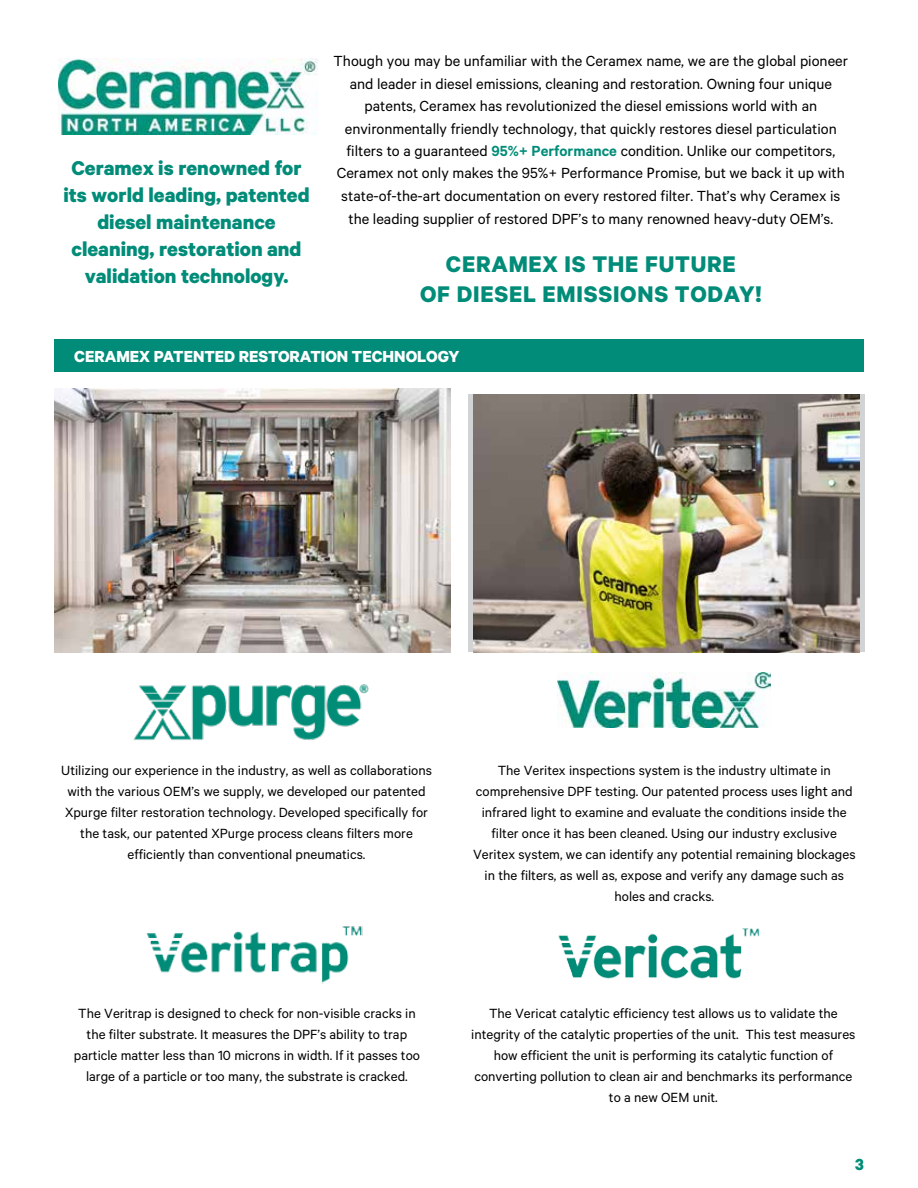
<style>
.page{position:relative;width:918px;height:1188px;background:#fff}
.page>*{position:absolute;margin:0;border:0;box-sizing:border-box;transform-origin:0 0}
.t1{font:700 25.5px/30px "Calibre";letter-spacing:.03em;color:#008c78;text-align:center}
.t2{font:700 22.5px/27px "Calibre";color:#008c78;text-align:center}
.t3{font:700 18px "Calibre";color:#fff}
.t4{font:700 18px "Calibre";color:#008c78}
.t5{font:16.5px/22.5px "Calibre";color:#000;text-align:center}
.t6{font:15px/21px "Calibre";color:#000;text-align:center}
.s1{font-weight:600;color:#008c78}
.s2{font-family:"Calibri"}
</style>
<div class="page">
<img style="left:558px;top:672px;width:213px;height:56px">
<img style="left:59px;top:58px;width:259px;height:77px">
<div style="left:54px;top:339px;width:810px;height:33px;background:#008c78"></div>
<img style="left:133px;top:684px;width:236px;height:56px">
<img style="left:558px;top:928px;width:202px;height:51px">
<img style="left:146px;top:926px;width:217px;height:58px">
<img style="left:55px;top:388px;width:396px;height:264px">
<div style="left:468px;top:395px;width:397px;height:257px;background:#d1d3d4"></div>
<img style="left:473px;top:395px;width:387px;height:257px">
<h2 class="t2" style="left:63px;top:154px;width:248px">Ceramex is renowned for its world leading, patented diesel maintenance cleaning, restoration and validation technology.</h2>
<p class="t5" style="left:334px;top:49px;width:516px">Though you may be unfamiliar with the Ceramex name, we are the global pioneer and leader in diesel emissions, cleaning and restoration. Owning four unique patents, Ceramex has revolutionized the diesel emissions world with an environmentally friendly technology, that quickly restores diesel particulation filters to a guaranteed <span class="s1">95%+ Performance</span> condition. Unlike our competitors, Ceramex not only makes the 95%+ Performance <span class="s2">P</span>romise, but we back it up with state-of-the-art documentation on every restored filter. That’s why Ceramex is the leading supplier of restored DPF’s to many renowned heavy-duty OEM’s.</p>
<h1 class="t1" style="left:420px;top:248px;width:343px">CERAMEX IS THE FUTURE<br>OF DIESEL EMISSIONS TODAY!</h1>
<p class="t3" style="left:74px;top:346px;width:387px">CERAMEX PATENTED RESTORATION TECHNOLOGY</p>
<p class="t6" style="left:61px;top:760px;width:372px">Utilizing our experience in the industry, as well as collaborations with the various OEM’s we supply, we developed our patented Xpurge filter restoration technology. Developed specifically for the task, our patented XPurge process cleans filters more efficiently than conventional pneumatics.</p>
<p class="t6" style="left:476px;top:760px;width:378px;line-height:20.2px">The Veritex inspections system is the industry ultimate in comprehensive DPF testing. Our patented process uses <span class="s2">light</span> and</p>
<p class="t6" style="left:482px;top:802px;width:367px;line-height:20.2px">infrared light to examine and evaluate the conditions inside the filter once it has been cleaned. Using <span class="s2">our</span> industry exclusive</p>
<p class="t6" style="left:473px;top:844px;width:384px">Veritex system, we can identify any potential remaining blockages in the filters, as well as, expose and verify any damage such as holes and cracks.</p>
<p class="t6" style="left:74px;top:1002px;width:348px">The Veritrap is designe<span class="s2">d</span> to check for non-visible cracks in the filter substrate. It measures the DPF’s ability to trap particle matter less than 10 microns in width. If it passes too large of a particle or too many, the substrate is cracked.</p>
<p class="t6" style="left:471px;top:1002px;width:386px">The Vericat catalytic efficiency test allows us to validate the integrity of the catalytic properties of the unit. This test measures how efficient the unit is performing its catalytic function of converting pollution to clean air and benchmarks its performance to a new OEM unit.</p>
<p class="t4" style="left:855px;top:1153px;width:10px">3</p>
</div>
